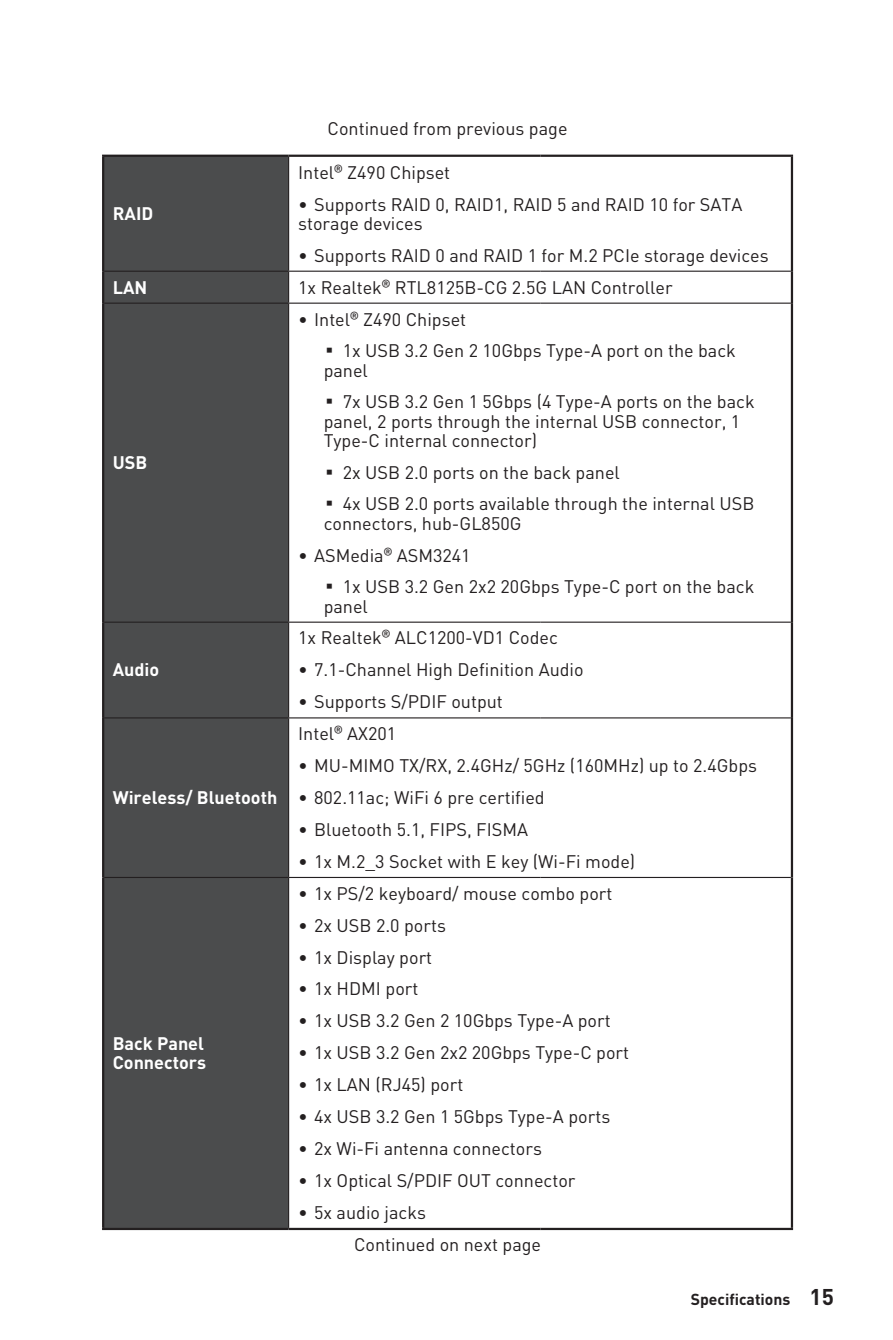
<style>
.page{position:relative;width:893px;height:1340px;background:#fff}
.page>*{position:absolute;margin:0;border:0;box-sizing:border-box;transform-origin:0 0}
.t1{font:18px/31.9px "MSI Din Pro Noto CJK";color:#231f20}
.t2{font:700 18px/19.1px "MSI Din Pro Noto CJK";color:#fff}
.t3{font:700 15.75px "MSI Din Pro Noto CJK";color:#231f20}
.s1{font-weight:700}
.s2{font-size:22.5px}
</style>
<div class="page">
<div style="left:104px;top:157px;width:184px;height:1070px;background:#4b4c4d"></div>
<hr style="left:289px;top:621px;width:251px;height:1px;background:#231f20">
<hr style="left:540px;top:621px;width:251px;height:1px;background:#231f20">
<hr style="left:104px;top:621px;width:185px;height:1px;background:#231f20">
<hr style="left:791px;top:157px;width:2px;height:114px;background:#231f20">
<hr style="left:791px;top:271px;width:2px;height:32px;background:#231f20">
<hr style="left:791px;top:303px;width:2px;height:319px;background:#231f20">
<hr style="left:791px;top:622px;width:2px;height:96px;background:#231f20">
<hr style="left:791px;top:718px;width:2px;height:159px;background:#231f20">
<hr style="left:791px;top:877px;width:2px;height:350px;background:#231f20">
<hr style="left:102px;top:1227px;width:187px;height:3px;background:#231f20">
<hr style="left:289px;top:1227px;width:251px;height:3px;background:#231f20">
<hr style="left:540px;top:1227px;width:253px;height:3px;background:#231f20">
<hr style="left:102px;top:157px;width:2px;height:114px;background:#231f20">
<hr style="left:102px;top:271px;width:2px;height:32px;background:#231f20">
<hr style="left:102px;top:303px;width:2px;height:319px;background:#231f20">
<hr style="left:102px;top:622px;width:2px;height:96px;background:#231f20">
<hr style="left:102px;top:718px;width:2px;height:159px;background:#231f20">
<hr style="left:102px;top:877px;width:2px;height:350px;background:#231f20">
<hr style="left:288px;top:157px;width:1px;height:114px;background:#231f20">
<hr style="left:288px;top:272px;width:1px;height:30px;background:#231f20">
<hr style="left:288px;top:304px;width:1px;height:317px;background:#231f20">
<hr style="left:288px;top:622px;width:1px;height:95px;background:#231f20">
<hr style="left:288px;top:718px;width:1px;height:158px;background:#231f20">
<hr style="left:288px;top:878px;width:1px;height:349px;background:#231f20">
<hr style="left:102px;top:155px;width:187px;height:2px;background:#231f20">
<hr style="left:289px;top:155px;width:251px;height:2px;background:#231f20">
<hr style="left:540px;top:155px;width:253px;height:2px;background:#231f20">
<hr style="left:104px;top:271px;width:185px;height:1px;background:#231f20">
<hr style="left:289px;top:271px;width:251px;height:1px;background:#231f20">
<hr style="left:540px;top:271px;width:251px;height:1px;background:#231f20">
<hr style="left:104px;top:302px;width:185px;height:2px;background:#231f20">
<hr style="left:289px;top:302px;width:251px;height:2px;background:#231f20">
<hr style="left:540px;top:302px;width:251px;height:2px;background:#231f20">
<hr style="left:104px;top:717px;width:185px;height:1px;background:#231f20">
<hr style="left:289px;top:717px;width:251px;height:1px;background:#231f20">
<hr style="left:540px;top:717px;width:251px;height:1px;background:#231f20">
<hr style="left:104px;top:876px;width:185px;height:2px;background:#231f20">
<hr style="left:289px;top:876px;width:251px;height:2px;background:#231f20">
<hr style="left:540px;top:876px;width:251px;height:2px;background:#231f20">
<p class="t2" style="left:113px;top:204px;width:42px">RAID</p>
<p class="t1" style="left:328px;top:113px;width:241px">Continued from previous page</p>
<p class="t1" style="left:298px;top:156px;width:446px">Intel® Z490 Chipset<br><span class="s1">∙</span> Supports RAID 0, RAID1, RAID 5 and RAID 10 for SATA</p>
<p class="t1" style="left:298px;top:207px;width:472px">storage devices<br><span class="s1">∙</span> Supports RAID 0 and RAID 1 for M.2 PCIe storage devices</p>
<p class="t2" style="left:113px;top:278px;width:36px">LAN</p>
<p class="t1" style="left:298px;top:271px;width:376px">1x Realtek® RTL8125B-CG 2.5G LAN Controller</p>
<p class="t2" style="left:113px;top:453px;width:36px">USB</p>
<p class="t2" style="left:113px;top:660px;width:48px">Audio</p>
<p class="t2" style="left:113px;top:788px;width:166px">Wireless/ Bluetooth</p>
<p class="t2" style="left:113px;top:1033px;width:95px">Back Panel<br>Connectors</p>
<p class="t1" style="left:298px;top:303px;width:169px"><span class="s1">∙</span> Intel® Z490 Chipset</p>
<p class="t1" style="left:320px;top:342px;width:417px;line-height:19.1px"><span class="s1">▪</span> 1x USB 3.2 Gen 2 10Gbps Type-A port on the back panel</p>
<p class="t1" style="left:320px;top:392px;width:436px;line-height:19.1px"><span class="s1">▪</span> 7x USB 3.2 Gen 1 5Gbps (4 Type-A ports on the back panel, 2 ports through the internal USB connector, 1<br>Type-C internal connector)</p>
<p class="t1" style="left:320px;top:456px;width:301px"><span class="s1">▪</span> 2x USB 2.0 ports on the back panel</p>
<p class="t1" style="left:320px;top:494px;width:435px;line-height:19.1px"><span class="s1">▪</span> 4x USB 2.0 ports available through the internal USB connectors, hub-GL850G</p>
<p class="t1" style="left:298px;top:539px;width:174px"><span class="s1">∙</span> ASMedia® ASM3241</p>
<p class="t1" style="left:320px;top:577px;width:435px;line-height:19.1px"><span class="s1">▪</span> 1x USB 3.2 Gen 2x2 20Gbps Type-C port on the back panel</p>
<p class="t1" style="left:298px;top:622px;width:287px">1x Realtek® ALC1200-VD1 Codec<br><span class="s1">∙</span> 7.1-Channel High Definition Audio <span class="s1">∙</span> Supports S/PDIF output</p>
<p class="t1" style="left:298px;top:718px;width:460px">Intel® AX201<br><span class="s1">∙</span> MU-MIMO TX/RX, 2.4GHz/ 5GHz (160MHz) up to 2.4Gbps <span class="s1">∙</span> 802.11ac; WiFi 6 pre certified<br><span class="s1">∙</span> Bluetooth 5.1, FIPS, FISMA<br><span class="s1">∙</span> 1x M.2_3 Socket with E key (Wi-Fi mode)</p>
<p class="t1" style="left:298px;top:877px;width:316px"><span class="s1">∙</span> 1x PS/2 keyboard/ mouse combo port</p>
<p class="t1" style="left:298px;top:909px;width:149px"><span class="s1">∙</span> 2x USB 2.0 ports</p>
<p class="t1" style="left:298px;top:941px;width:136px"><span class="s1">∙</span> 1x Display port</p>
<p class="t1" style="left:298px;top:973px;width:122px"><span class="s1">∙</span> 1x HDMI port</p>
<p class="t1" style="left:298px;top:1005px;width:314px"><span class="s1">∙</span> 1x USB 3.2 Gen 2 10Gbps Type-A port</p>
<p class="t1" style="left:298px;top:1037px;width:332px"><span class="s1">∙</span> 1x USB 3.2 Gen 2x2 20Gbps Type-C port</p>
<p class="t1" style="left:298px;top:1068px;width:167px"><span class="s1">∙</span> 1x LAN (RJ45) port</p>
<p class="t1" style="left:298px;top:1100px;width:314px"><span class="s1">∙</span> 4x USB 3.2 Gen 1 5Gbps Type-A ports</p>
<p class="t1" style="left:298px;top:1132px;width:245px"><span class="s1">∙</span> 2x Wi-Fi antenna connectors</p>
<p class="t1" style="left:298px;top:1164px;width:279px"><span class="s1">∙</span> 1x Optical S/PDIF OUT connector</p>
<p class="t1" style="left:298px;top:1196px;width:129px"><span class="s1">∙</span> 5x audio jacks</p>
<p class="t1" style="left:354px;top:1228px;width:189px">Continued on next page</p>
<p class="t3" style="left:691px;top:1289px;width:145px">Specifications <span class="s2">15</span></p>
</div>
